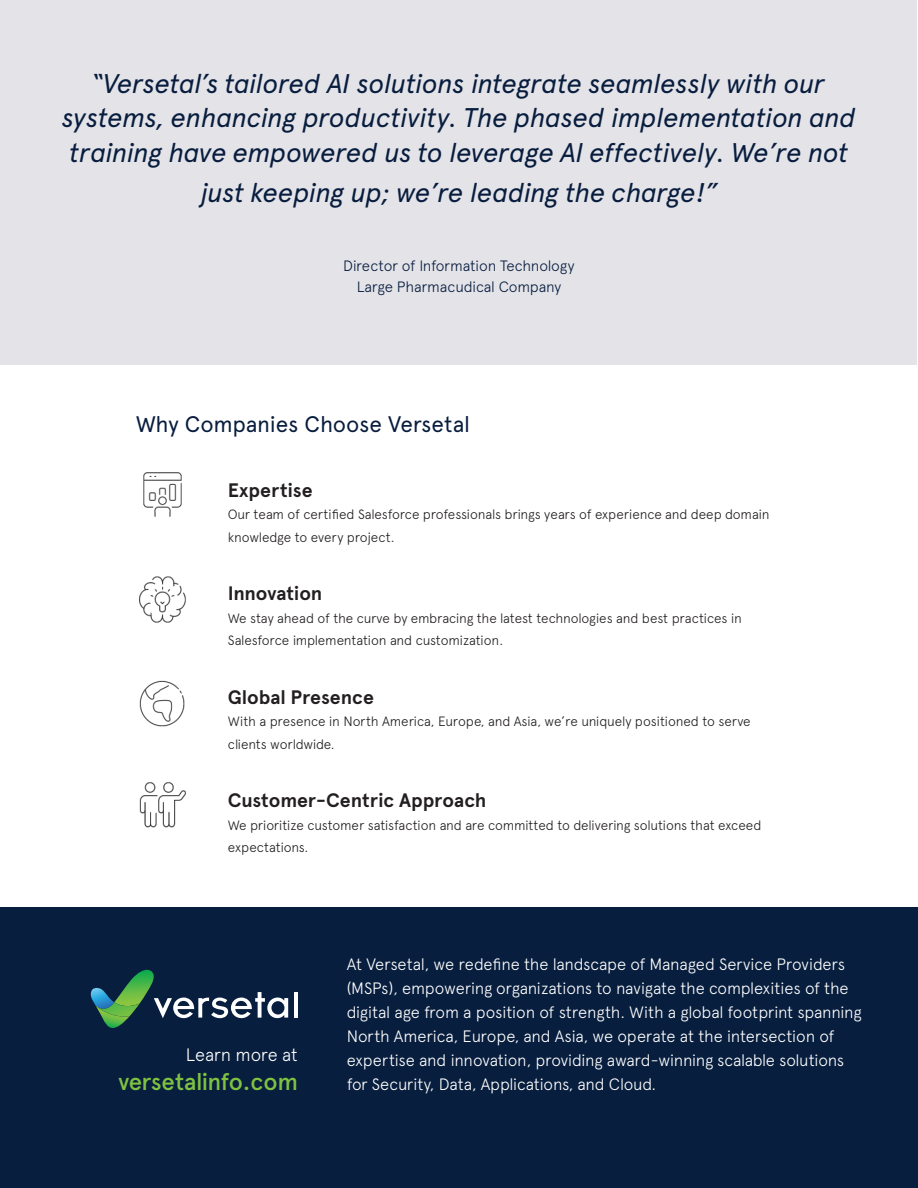
<style>
.page{position:relative;width:918px;height:1188px;background:#fff}
.page>*{position:absolute;margin:0;border:0;box-sizing:border-box;transform-origin:0 0}
.t1{font:italic 27px/34.5px "Apercu";letter-spacing:-.015em;color:#081d3e;text-align:center}
.t2{font:500 24px "Apercu";letter-spacing:-.02em;color:#7fc241}
.t3{font:22.5px "Apercu";letter-spacing:-.01em;color:#081d3e}
.t4{font:700 19.5px "Apercu";letter-spacing:-.005em;color:#231f20}
.t5{font:300 18px "Apercu";letter-spacing:-.01em;color:#fff}
.t6{font:300 16.5px/24px "Apercu";letter-spacing:-.015em;color:#fff}
.t7{font:300 15px/21px "Apercu";letter-spacing:-.015em;color:#081d3e;text-align:center}
.t8{font:300 13.5px/22.5px "Apercu";letter-spacing:-.015em;color:#231f20}
</style>
<div class="page">
<div style="left:1px;top:1px;width:916px;height:364px;background:#e3e3e8"></div>
<div style="left:1px;top:907px;width:917px;height:281px;background:#081e3e"></div>
<hr style="left:294px;top:992px;width:4px;height:26px;background:#fff">
<svg style="left:91px;top:970px;width:197px;height:58px"></svg>
<img style="left:139px;top:576px;width:47px;height:47px">
<img style="left:143px;top:472px;width:39px;height:45px">
<img style="left:139px;top:680px;width:46px;height:47px">
<img style="left:139px;top:782px;width:47px;height:46px">
<p class="t1" style="left:62px;top:64px;width:796px">“Versetal’s tailored AI solutions integrate seamlessly with our systems, enhancing productivity. The phased implementation and training have empowered us to leverage AI effectively. We’re not</p>
<p class="t1" style="left:201px;top:173px;width:517px">just keeping up; we’re leading the charge!”</p>
<p class="t7" style="left:343px;top:255px;width:233px">Director of Information Technology<br>Large Pharmacudical Company</p>
<p class="t3" style="left:136px;top:411px;width:336px">Why Companies Choose Versetal</p>
<p class="t4" style="left:228px;top:478px;width:86px">Expertise</p>
<p class="t8" style="left:228px;top:503px;width:543px">Our team of certified Salesforce professionals brings years of experience and deep domain knowledge to every project.</p>
<p class="t4" style="left:228px;top:582px;width:96px">Innovation</p>
<p class="t8" style="left:228px;top:607px;width:516px">We stay ahead of the curve by embracing the latest technologies and best practices in<br>Salesforce implementation and customization.</p>
<p class="t4" style="left:228px;top:685px;width:147px">Global Presence</p>
<p class="t8" style="left:228px;top:710px;width:524px">With a presence in North America, Europe, and Asia, we’re uniquely positioned to serve clients worldwide.</p>
<p class="t4" style="left:228px;top:789px;width:260px">Customer-Centric Approach</p>
<p class="t8" style="left:228px;top:814px;width:535px">We prioritize customer satisfaction and are committed to delivering solutions that exceed expectations.</p>
<p class="t5" style="left:186px;top:1044px;width:114px">Learn more at</p>
<p class="t2" style="left:118px;top:1067px;width:181px">versetalinfo.com</p>
<p class="t6" style="left:347px;top:952px;width:516px">At Versetal, we redefine the landscape of Managed Service Providers (MSPs), empowering organizations to navigate the complexities of the digital age from a position of strength. With a global footprint spanning North America, Europe, and Asia, we operate at the intersection of expertise and innovation, providing award-winning scalable solutions for Security, Data, Applications, and Cloud.</p>
</div>
